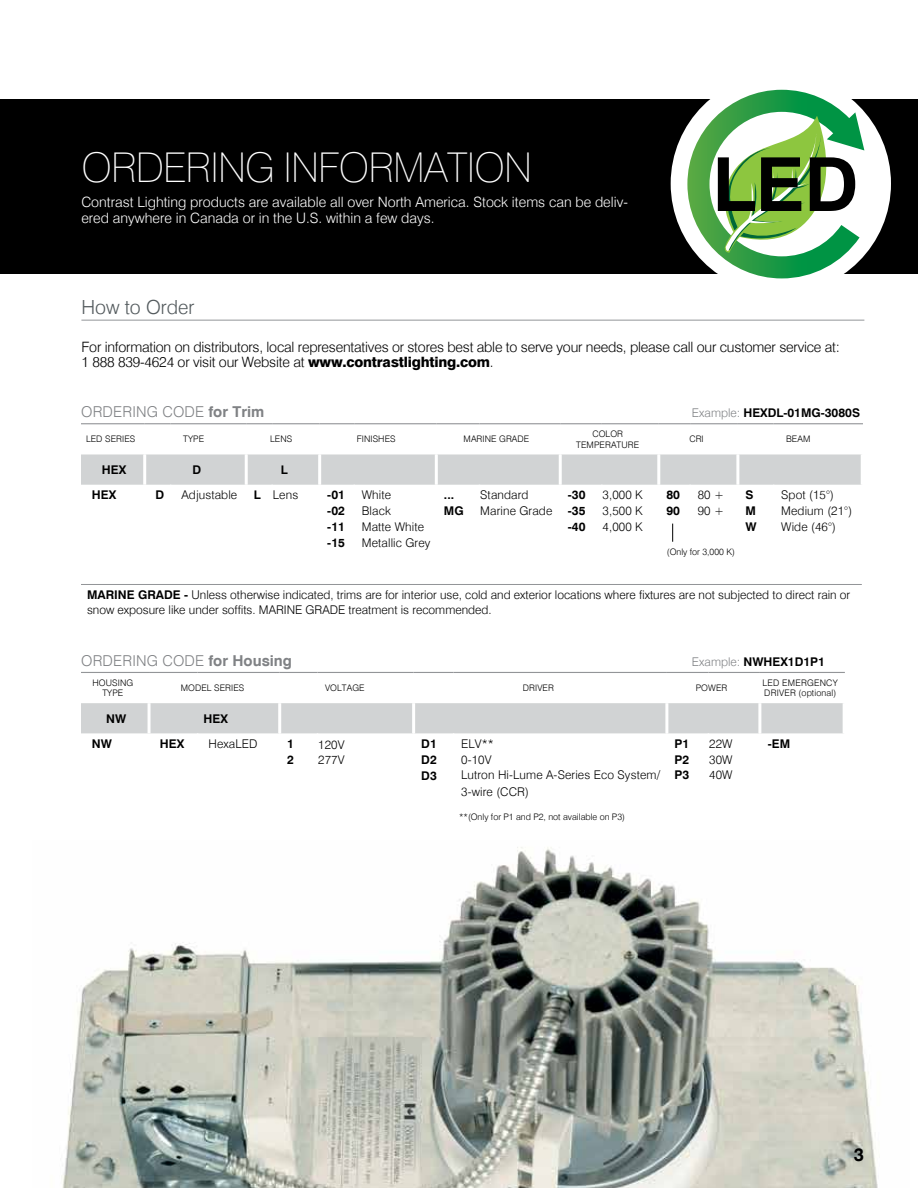
<style>
.page{position:relative;width:918px;height:1188px;background:#fff}
.page>*{position:absolute;margin:0;border:0;box-sizing:border-box;transform-origin:0 0}
.t1{font:700 74.55px "Swiss 721 BT";color:#000}
.t2{font:100 41.1px "Swiss 721 BT";letter-spacing:-.02em;color:#fff}
.t3{font:300 19.5px "Swiss 721 BT";color:#545b5e}
.t4{font:700 18px "Swiss 721 BT";color:#000}
.t5{font:300 15px "Swiss 721 BT";letter-spacing:.015em;color:#808285}
.t6{font:300 14.25px/15.8px "Swiss 721 BT";letter-spacing:-.015em;color:#000}
.t7{font:300 14.25px/15.8px "Swiss 721 BT";color:#fff}
.t8{font:300 12px/15.8px "Swiss 721 BT";color:#000}
.t9{font:700 12px/15.8px "Swiss 721 BT";letter-spacing:.01em;color:#000;text-align:justify}
.t10{font:300 9px/10.5px "Swiss 721 BT";letter-spacing:.01em;color:#000;text-align:center}
.s1{font-weight:800}
.s2{font-weight:700}
.s3{font-weight:300;color:#808285}
</style>
<div class="page">
<img style="left:61px;top:847px;width:817px;height:341px">
<div style="left:0;top:99px;width:918px;height:175px;background:#000"></div>
<hr style="left:81px;top:320px;width:783px;height:1px;background:#939598">
<div style="left:671px;top:73px;width:220px;height:221px;background:#fff;border-radius:50%"></div>
<svg style="left:687px;top:90px;width:177px;height:188px"></svg>
<svg style="left:81px;top:454px;width:780px;height:31px;background:#d2d4d5"></svg>
<hr style="left:81px;top:423px;width:64px;height:1px;background:#939598">
<svg style="left:145px;top:423px;width:26px;height:1px"></svg>
<hr style="left:171px;top:423px;width:75px;height:1px;background:#939598">
<svg style="left:246px;top:423px;width:26px;height:1px"></svg>
<hr style="left:272px;top:423px;width:48px;height:1px;background:#939598">
<hr style="left:320px;top:423px;width:34px;height:1px;background:#939598">
<hr style="left:354px;top:423px;width:82px;height:1px;background:#939598">
<hr style="left:436px;top:423px;width:44px;height:1px;background:#939598">
<hr style="left:480px;top:423px;width:80px;height:1px;background:#939598">
<hr style="left:560px;top:423px;width:42px;height:1px;background:#939598">
<hr style="left:602px;top:423px;width:57px;height:1px;background:#939598">
<hr style="left:659px;top:423px;width:31px;height:1px;background:#939598">
<hr style="left:690px;top:423px;width:48px;height:1px;background:#939598">
<hr style="left:738px;top:423px;width:36px;height:1px;background:#939598">
<hr style="left:774px;top:423px;width:89px;height:1px;background:#939598">
<hr style="left:143px;top:454px;width:3px;height:31px;background:#fff">
<hr style="left:245px;top:454px;width:3px;height:31px;background:#fff">
<hr style="left:318px;top:454px;width:3px;height:31px;background:#fff">
<hr style="left:435px;top:454px;width:3px;height:31px;background:#fff">
<hr style="left:559px;top:454px;width:3px;height:31px;background:#fff">
<hr style="left:657px;top:454px;width:3px;height:31px;background:#fff">
<hr style="left:736px;top:454px;width:3px;height:31px;background:#fff">
<hr style="left:81px;top:584px;width:781px;height:1px;background:#939598">
<div style="left:81px;top:703px;width:762px;height:30px;background:#d1d3d4"></div>
<hr style="left:81px;top:672px;width:68px;height:1px;background:#939598">
<hr style="left:149px;top:672px;width:49px;height:1px;background:#939598">
<hr style="left:198px;top:672px;width:82px;height:1px;background:#939598">
<hr style="left:280px;top:672px;width:38px;height:1px;background:#939598">
<hr style="left:318px;top:672px;width:96px;height:1px;background:#939598">
<hr style="left:414px;top:672px;width:40px;height:1px;background:#939598">
<hr style="left:454px;top:672px;width:213px;height:1px;background:#939598">
<hr style="left:667px;top:672px;width:41px;height:1px;background:#939598">
<hr style="left:708px;top:672px;width:52px;height:1px;background:#939598">
<hr style="left:760px;top:672px;width:85px;height:1px;background:#939598">
<hr style="left:148px;top:703px;width:3px;height:30px;background:#fff">
<hr style="left:278px;top:703px;width:3px;height:30px;background:#fff">
<hr style="left:412px;top:703px;width:3px;height:30px;background:#fff">
<hr style="left:665px;top:703px;width:3px;height:30px;background:#fff">
<hr style="left:758px;top:703px;width:3px;height:30px;background:#fff">
<svg style="left:672px;top:524px;width:1px;height:18px"></svg>
<h2 class="t2" style="left:81px;top:142px;width:452px">ORDERING INFORMATION</h2>
<p class="t7" style="left:81px;top:194px;width:548px">Contrast Lighting products are available all over North America. Stock items can be deliv&shy;ered anywhere in Canada or in the U.S. within a few days.</p>
<h1 class="t1" style="left:712px;top:139px;width:148px">LED</h1>
<h3 class="t3" style="left:81px;top:296px;width:115px">How to Order</h3>
<p class="t6" style="left:81px;top:339px;width:760px">For information on distributors, local representatives or stores best able to serve your needs, please call our customer service at:<br>1 888 839-4624 or visit our Website at <span class="s1">www.contrastlighting.com</span>.</p>
<p class="t5" style="left:81px;top:403px;width:185px">ORDERING CODE <span class="s2">for Trim</span></p>
<p class="t9" style="left:692px;top:405px;width:170px"><span class="s3">Example:</span> HEXDL-01MG-3080S</p>
<p class="t10" style="left:86px;top:434px;width:51px">LED SERIES</p>
<p class="t10" style="left:183px;top:434px;width:22px">TYPE</p>
<p class="t10" style="left:270px;top:434px;width:24px">LENS</p>
<p class="t10" style="left:357px;top:434px;width:41px">FINISHES</p>
<p class="t10" style="left:464px;top:434px;width:67px">MARINE GRADE</p>
<p class="t10" style="left:576px;top:429px;width:65px">COLOR<br>TEMPERATURE</p>
<p class="t10" style="left:689px;top:434px;width:16px">CRI</p>
<p class="t10" style="left:786px;top:434px;width:26px">BEAM</p>
<p class="t9" style="left:102px;top:462px;width:26px">HEX</p>
<p class="t9" style="left:192px;top:462px;width:10px">D</p>
<p class="t9" style="left:281px;top:462px;width:8px">L</p>
<p class="t9" style="left:92px;top:487px;width:26px">HEX</p>
<p class="t9" style="left:156px;top:487px;width:10px">D</p>
<p class="t8" style="left:181px;top:487px;width:57px">Adjustable</p>
<p class="t8" style="left:254px;top:487px;width:46px"><span class="s2">L</span> Lens</p>
<p class="t9" style="left:327px;top:487px;width:19px">-01 -02 -11 -15</p>
<p class="t8" style="left:362px;top:487px;width:70px">White<br>Black<br>Matte White<br>Metallic Grey</p>
<p class="t9" style="left:444px;top:487px;width:21px">...<br>MG</p>
<p class="t8" style="left:480px;top:487px;width:74px">Standard<br>Marine Grade</p>
<p class="t9" style="left:568px;top:487px;width:19px">-30 -35 -40</p>
<p class="t8" style="left:603px;top:487px;width:42px;text-align:justify">3,000 K 3,500 K 4,000 K</p>
<p class="t9" style="left:666px;top:487px;width:15px">80<br>90</p>
<p class="t8" style="left:698px;top:487px;width:28px">80 +<br>90 +</p>
<p class="t9" style="left:745px;top:487px;width:13px;text-align:left">S<br>M<br>W</p>
<p class="t8" style="left:781px;top:487px;width:72px">Spot (15°)<br>Medium (21°)<br>Wide (46°)</p>
<p class="t10" style="left:667px;top:546px;width:70px">(Only for 3,000 K)</p>
<p class="t8" style="left:87px;top:588px;width:765px;line-height:14.4px"><span class="s2">MARINE GRADE -</span> Unless otherwise indicated, trims are for interior use, cold and exterior locations where fixtures are not subjected to direct rain or snow exposure like under soffits. MARINE GRADE treatment is recommended.</p>
<p class="t5" style="left:81px;top:651px;width:212px">ORDERING CODE <span class="s2">for Housing</span></p>
<p class="t9" style="left:692px;top:654px;width:135px"><span class="s3">Example:</span> NWHEX1D1P1</p>
<p class="t10" style="left:93px;top:677px;width:42px">HOUSING<br>TYPE</p>
<p class="t10" style="left:181px;top:683px;width:65px">MODEL SERIES</p>
<p class="t10" style="left:325px;top:683px;width:41px">VOLTAGE</p>
<p class="t10" style="left:523px;top:683px;width:33px">DRIVER</p>
<p class="t10" style="left:696px;top:683px;width:33px">POWER</p>
<p class="t10" style="left:763px;top:677px;width:77px;text-align:left">LED EMERGENCY<br>DRIVER (optional)</p>
<p class="t9" style="left:106px;top:710px;width:22px">NW</p>
<p class="t9" style="left:203px;top:710px;width:26px">HEX</p>
<p class="t9" style="left:92px;top:736px;width:22px">NW</p>
<p class="t9" style="left:160px;top:736px;width:26px">HEX</p>
<p class="t8" style="left:208px;top:736px;width:51px">HexaLED</p>
<p class="t9" style="left:287px;top:736px;width:8px">1<br>2</p>
<p class="t8" style="left:318px;top:736px;width:28px">120V<br>277V</p>
<p class="t9" style="left:421px;top:736px;width:17px">D1<br>D2<br>D3</p>
<p class="t8" style="left:461px;top:736px;width:201px">ELV**<br>0-10V<br>Lutron Hi-Lume A-Series Eco System/<br>3-wire (CCR)</p>
<p class="t9" style="left:674px;top:736px;width:16px">P1<br>P2<br>P3</p>
<p class="t8" style="left:709px;top:736px;width:25px;text-align:justify">22W 30W 40W</p>
<p class="t9" style="left:768px;top:736px;width:24px">-EM</p>
<p class="t10" style="left:459px;top:811px;width:168px">**(Only for P1 and P2, not available on P3)</p>
<h3 class="t4" style="left:854px;top:1144px;width:12px">3</h3>
</div>
